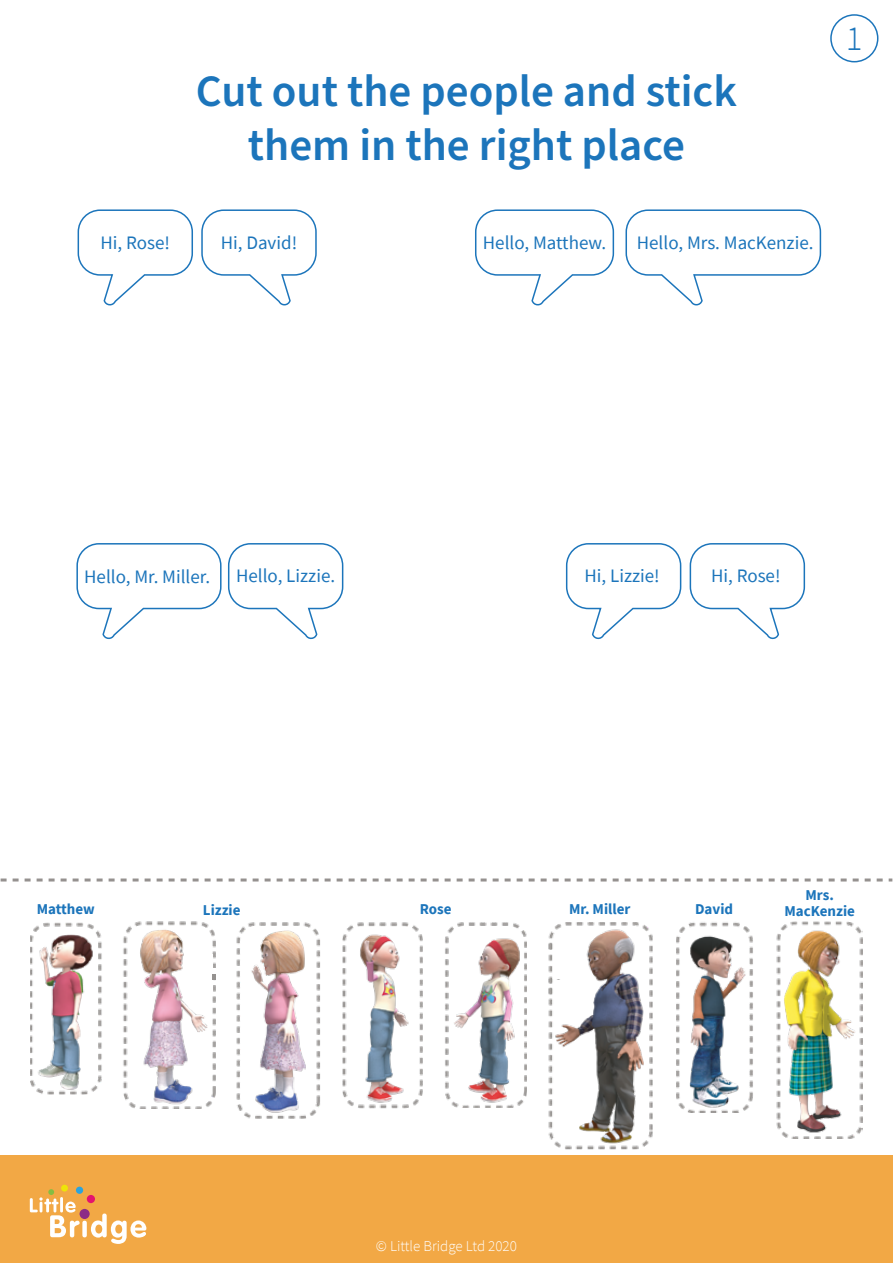
<style>
.page{position:relative;width:893px;height:1263px;background:#fff}
.page>*{position:absolute;margin:0;border:0;box-sizing:border-box;transform-origin:0 0}
.t1{font:600 45px/54px "Source Sans Pro";color:#1c75bb;text-align:center}
.t2{font:300 34.95px "Source Sans Pro";color:#1c75bb}
.t3{font:19.05px "Source Sans Pro";color:#1c75bb}
.t4{font:700 15px/16.5px "Source Sans Pro";color:#1c75bb;text-align:center}
.t5{font:300 15px "Source Sans Pro";color:#fff}
</style>
<div class="page">
<div style="left:0;top:1156px;width:893px;height:107px;background:#f2a845"></div>
<svg style="left:30px;top:1189px;width:116px;height:55px"></svg>
<div style="left:76px;top:1186px;width:7px;height:8px;background:#2ca3dd;border-radius:50%"></div>
<div style="left:87px;top:1195px;width:8px;height:8px;background:#e4136e;border-radius:50%"></div>
<div style="left:61px;top:1185px;width:7px;height:6px;background:#eee309;border-radius:50%"></div>
<svg style="left:1px;top:878px;width:891px;height:3px"></svg>
<img style="left:30px;top:922px;width:72px;height:172px">
<img style="left:123px;top:921px;width:93px;height:187px">
<div style="left:199px;top:954px;width:14px;height:41px;background:#fff"></div>
<svg style="left:212px;top:969px;width:4px;height:10px"></svg>
<img style="left:237px;top:922px;width:83px;height:197px">
<img style="left:342px;top:922px;width:81px;height:187px">
<img style="left:548px;top:922px;width:104px;height:227px">
<img style="left:676px;top:922px;width:77px;height:191px">
<img style="left:776px;top:921px;width:86px;height:217px">
<img style="left:445px;top:922px;width:81px;height:185px">
<div style="left:545px;top:950px;width:19px;height:29px;background:#fff"></div>
<img style="left:548px;top:942px;width:4px;height:57px">
<svg style="left:77px;top:209px;width:116px;height:97px"></svg>
<svg style="left:625px;top:209px;width:197px;height:97px"></svg>
<svg style="left:201px;top:209px;width:116px;height:97px"></svg>
<svg style="left:475px;top:209px;width:140px;height:97px"></svg>
<svg style="left:76px;top:543px;width:268px;height:97px"></svg>
<svg style="left:565px;top:543px;width:117px;height:97px"></svg>
<svg style="left:689px;top:543px;width:117px;height:97px"></svg>
<div style="left:830px;top:14px;width:48px;height:48px;border:2px solid #1c75bb;border-radius:50%"></div>
<h1 class="t1" style="left:196px;top:66px;width:542px">Cut out the people and stick them in the right place</h1>
<p class="t3" style="left:101px;top:230px;width:71px">Hi, Rose!</p>
<p class="t3" style="left:221px;top:230px;width:78px">Hi, David!</p>
<p class="t3" style="left:483px;top:230px;width:125px">Hello, Matthew.</p>
<p class="t3" style="left:637px;top:230px;width:178px">Hello, Mrs. MacKenzie.</p>
<h2 class="t2" style="left:846px;top:17px;width:18px">1</h2>
<p class="t3" style="left:84px;top:565px;width:127px">Hello, Mr. Miller.</p>
<p class="t3" style="left:236px;top:563px;width:101px">Hello, Lizzie.</p>
<p class="t3" style="left:584px;top:563px;width:77px">Hi, Lizzie!</p>
<p class="t3" style="left:711px;top:563px;width:71px">Hi, Rose!</p>
<p class="t4" style="left:37px;top:901px;width:60px">Matthew</p>
<p class="t4" style="left:203px;top:901px;width:39px">Lizzie</p>
<p class="t4" style="left:420px;top:901px;width:33px">Rose</p>
<p class="t4" style="left:569px;top:901px;width:63px">Mr. Miller</p>
<p class="t4" style="left:695px;top:901px;width:40px">David</p>
<p class="t4" style="left:784px;top:886px;width:72px">Mrs.<br>MacKenzie</p>
<p class="t5" style="left:376px;top:1237px;width:143px">© Little Bridge Ltd 2020</p>
</div>
